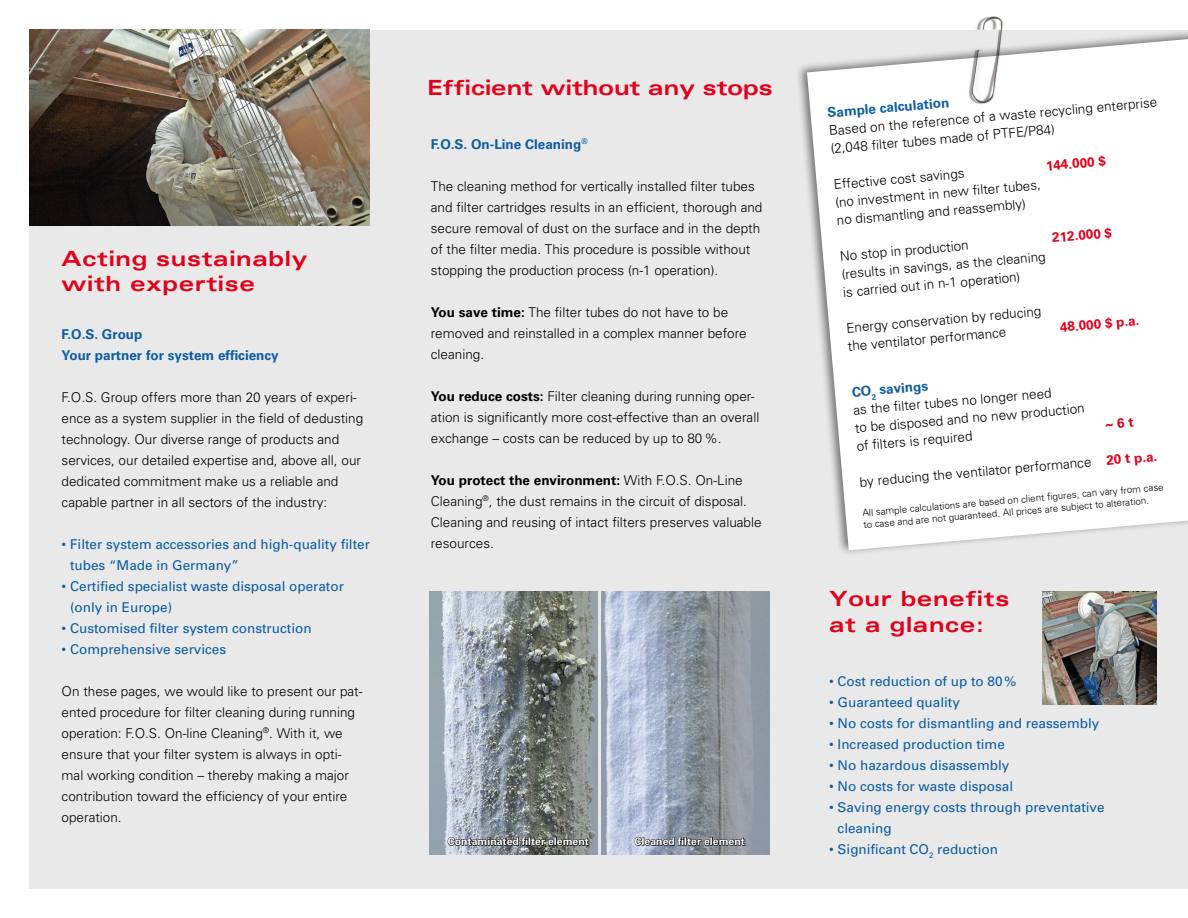
<style>
.page{position:relative;width:1188px;height:918px;background:#fff}
.page>*{position:absolute;margin:0;border:0;box-sizing:border-box;transform-origin:0 0}
.t1{font:700 expanded 21px/25.2px "Univers";letter-spacing:.03em;color:#e2001a}
.t2{font:700 expanded 21px "Univers";color:#e2001a}
.t3{font:300 13.5px/21px "Univers";color:#000}
.t4{font:13.5px/21px "Univers";color:#0a5ca4}
.Subline_klein{font:700 13.5px/21px "Univers";color:#0a5ca4}
.t5{font:700 13.5px "Univers";color:#e2001a}
.t6{font:700 10.5px "Univers";color:#fff}
.t7{font:300 9.75px/12px "Univers";color:#000}
.s1{font-weight:700}
.s2{font-weight:700;color:#e2001a}
</style>
<div class="page">
<div style="left:30px;top:30px;width:1158px;height:858px;background:#e9e9ea"></div>
<img style="left:429px;top:591px;width:341px;height:263px">
<svg style="left:448px;top:837px;width:141px;height:9px"></svg>
<svg style="left:634px;top:837px;width:111px;height:9px"></svg>
<img style="left:30px;top:30px;width:340px;height:195px">
<div style="left:795px;top:24px;width:393px;height:533px;background:#000;opacity:.5"></div>
<svg style="left:807px;top:39px;width:381px;height:511px;background:#fafafa"></svg>
<img style="left:956px;top:16px;width:58px;height:91px">
<img style="left:1043px;top:591px;width:113px;height:113px">
<hr style="left:598px;top:588px;width:3px;height:274px;background:#e9e9ea">
<svg style="left:1106px;top:418px;width:28px;height:10px"></svg>
<p class="t1" style="left:62px;top:245px;width:247px">Acting sustainably with expertise</p>
<p class="Subline_klein" style="left:62px;top:323px;width:219px">F.O.S. Group<br>Your partner for system efficiency</p>
<p class="t3" style="left:62px;top:386px;width:303px">F.O.S. Group offers more than 20 years of experi&shy;ence as a system supplier in the field of dedusting technology. Our diverse range of products and services, our detailed expertise and, above all, our dedicated commitment make us a reliable and capable partner in all sectors of the industry:</p>
<p class="t4" style="left:70px;top:533px;width:301px;text-indent:-9px">• Filter system accessories and high-quality filter tubes “Made in Germany”</p>
<p class="t4" style="left:70px;top:575px;width:275px;text-indent:-9px">• Certified specialist waste disposal operator (only in Europe)</p>
<p class="t4" style="left:62px;top:617px;width:252px">• Customised filter system construction</p>
<p class="t4" style="left:62px;top:638px;width:166px">• Comprehensive services</p>
<p class="t3" style="left:62px;top:680px;width:302px">On these pages, we would like to present our pat&shy;ented procedure for filter cleaning during running operation: F.O.S. On-line Cleaning<sup>®</sup>. With it, we ensure that your filter system is always in opti&shy;mal working condition – thereby making a major contribution toward the efficiency of your entire operation.</p>
<p class="t2" style="left:427px;top:75px;width:347px">Efficient without any stops</p>
<p class="Subline_klein" style="left:431px;top:134px;width:158px">F.O.S. On-Line Cleaning<sup>®</sup></p>
<p class="t3" style="left:431px;top:176px;width:333px">The cleaning method for vertically installed filter tubes and filter cartridges results in an efficient, thorough and secure removal of dust on the surface and in the depth of the filter media. This procedure is possible without stopping the production process (n-1 operation).</p>
<p class="t3" style="left:431px;top:302px;width:317px"><span class="s1">You save time:</span> The filter tubes do not have to be removed and reinstalled in a complex manner before cleaning.</p>
<p class="t3" style="left:431px;top:386px;width:330px"><span class="s1">You reduce costs:</span> Filter cleaning during running oper&shy;ation is significantly more cost-effective than an overall exchange – costs can be reduced by up to 80 %.</p>
<p class="t3" style="left:431px;top:470px;width:332px"><span class="s1">You protect the environment:</span> With F.O.S. On-Line Cleaning<sup>®</sup>, the dust remains in the circuit of disposal.<br>Cleaning and reusing of intact filters preserves valuable resources.</p>
<p class="t6" style="left:448px;top:835px;width:143px">Contaminated filter element</p>
<p class="t6" style="left:635px;top:835px;width:112px">Cleaned filter element</p>
<p class="t3" style="left:828px;top:122px;width:331px;line-height:18px;rotate:-5deg">Based on the reference of a waste recycling enterprise (2,048 fi lter tubes made of PTFE/P84)</p>
<p class="t3" style="left:833px;top:174px;width:133px;rotate:-5deg">Effective cost savings</p>
<p class="Subline_klein" style="left:827px;top:102px;width:124px;rotate:-5deg">Sample calculation</p>
<p class="t5" style="left:1045px;top:158px;width:62px;rotate:-5deg">144.000 $</p>
<p class="t3" style="left:835px;top:193px;width:208px;line-height:18px;rotate:-5deg">(no investment in new fi lter tubes, no dismantling and reassembly)</p>
<p class="t3" style="left:839px;top:246px;width:131px;rotate:-5deg">No stop in production</p>
<p class="t5" style="left:1052px;top:230px;width:62px;rotate:-5deg">212.000 $</p>
<p class="t3" style="left:841px;top:264px;width:206px;rotate:-5deg">(results in savings, as the cleaning</p>
<p class="t3" style="left:842px;top:282px;width:179px;rotate:-5deg">is carried out in n-1 operation)</p>
<p class="t3" style="left:845px;top:317px;width:197px;rotate:-5deg">Energy conservation by reducing</p>
<p class="t3" style="left:847px;top:335px;width:161px;rotate:-5deg">the ventilator performance</p>
<p class="t5" style="left:1059px;top:319px;width:81px;rotate:-5deg">48.000 $ p.a.</p>
<p class="Subline_klein" style="left:851px;top:382px;width:78px;rotate:-5deg">CO<sub>2</sub> savings</p>
<p class="t3" style="left:853px;top:400px;width:200px;rotate:-5deg">as the fi lter tubes no longer need</p>
<p class="t3" style="left:854px;top:419px;width:232px;line-height:18px;rotate:-5deg">to be disposed and no new production of fi lters is required</p>
<p class="t3" style="left:859px;top:471px;width:300px;rotate:-5deg">by reducing the ventilator performance <span class="s2">20 t p.a.</span></p>
<p class="t7" style="left:862px;top:507px;width:304px;rotate:-5deg">All sample calculations are based on client fi gures, can vary from case to case and are not guaranteed. All prices are subject to alteration.</p>
<p class="t1" style="left:829px;top:586px;width:182px">Your benefits</p>
<p class="t1" style="left:829px;top:611px;width:156px">at a glance:</p>
<p class="t4" style="left:829px;top:670px;width:189px">• Cost reduction of up to 80 %</p>
<p class="t4" style="left:829px;top:691px;width:132px">• Guaranteed quality</p>
<p class="t4" style="left:829px;top:712px;width:272px">• No costs for dismantling and reassembly</p>
<p class="t4" style="left:829px;top:733px;width:177px">• Increased production time</p>
<p class="t4" style="left:829px;top:754px;width:182px">• No hazardous disassembly</p>
<p class="t4" style="left:829px;top:775px;width:185px">• No costs for waste disposal</p>
<p class="t4" style="left:838px;top:796px;width:269px;text-indent:-9px">• Saving energy costs through preventative cleaning</p>
<p class="t4" style="left:829px;top:838px;width:170px">• Significant CO<sub>2</sub> reduction</p>
</div>
